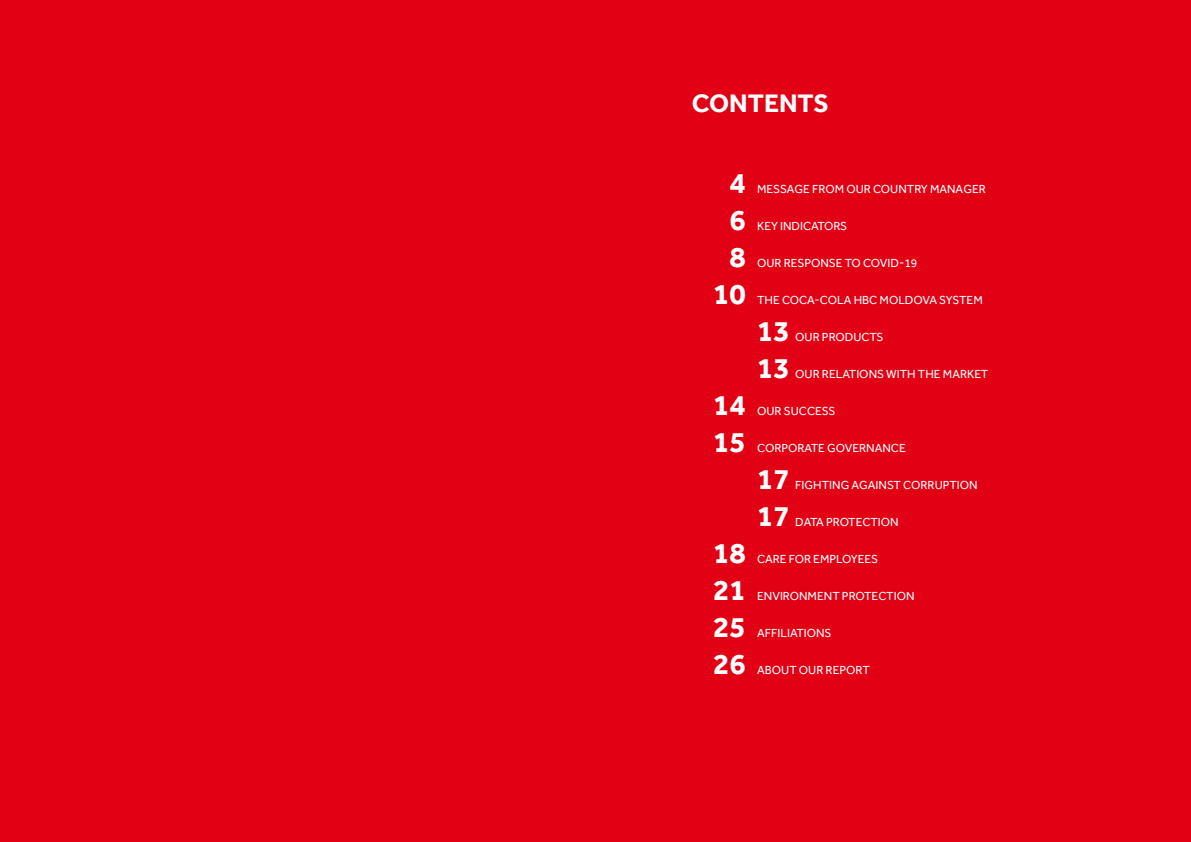
<style>
.page{position:relative;width:1191px;height:842px;background:#e20015}
.page>*{position:absolute;margin:0;border:0;box-sizing:border-box;transform-origin:0 0}
._1{font:700 30px "Effra Corp";color:#fff}
.Title-01{font:700 26px "Effra Corp";color:#fff}
._1-2{font:12px "Effra Corp";color:#fff}
</style>
<div class="page">
<p class="Title-01" style="left:692px;top:88px;width:138px">CONTENTS</p>
<p class="_1" style="left:729px;top:165px;width:18px">4</p>
<p class="_1-2" style="left:757px;top:182px;width:230px">MESSAGE FROM OUR COUNTRY MANAGER</p>
<p class="_1" style="left:729px;top:202px;width:18px">6</p>
<p class="_1-2" style="left:757px;top:219px;width:92px">KEY INDICATORS</p>
<p class="_1" style="left:729px;top:239px;width:18px">8</p>
<p class="_1-2" style="left:757px;top:256px;width:162px">OUR RESPONSE TO COVID-19</p>
<p class="_1" style="left:713px;top:276px;width:34px">10</p>
<p class="_1-2" style="left:757px;top:293px;width:227px">THE COCA‑COLA HBC MOLDOVA SYSTEM</p>
<p class="_1" style="left:757px;top:313px;width:34px">13</p>
<p class="_1-2" style="left:795px;top:330px;width:90px">OUR PRODUCTS</p>
<p class="_1" style="left:757px;top:350px;width:34px">13</p>
<p class="_1-2" style="left:795px;top:367px;width:194px">OUR RELATIONS WITH THE MARKET</p>
<p class="_1" style="left:713px;top:387px;width:34px">14</p>
<p class="_1-2" style="left:757px;top:404px;width:80px">OUR SUCCESS</p>
<p class="_1" style="left:713px;top:424px;width:34px">15</p>
<p class="_1-2" style="left:757px;top:441px;width:150px">CORPORATE GOVERNANCE</p>
<p class="_1" style="left:757px;top:461px;width:34px">17</p>
<p class="_1-2" style="left:795px;top:478px;width:184px">FIGHTING AGAINST CORRUPTION</p>
<p class="_1" style="left:757px;top:498px;width:34px">17</p>
<p class="_1-2" style="left:795px;top:515px;width:105px">DATA PROTECTION</p>
<p class="_1" style="left:713px;top:535px;width:34px">18</p>
<p class="_1-2" style="left:757px;top:552px;width:123px">CARE FOR EMPLOYEES</p>
<p class="_1" style="left:713px;top:572px;width:34px">21</p>
<p class="_1-2" style="left:757px;top:589px;width:159px">ENVIRONMENT PROTECTION</p>
<p class="_1" style="left:713px;top:609px;width:34px">25</p>
<p class="_1-2" style="left:757px;top:626px;width:76px">AFFILIATIONS</p>
<p class="_1" style="left:713px;top:646px;width:34px">26</p>
<p class="_1-2" style="left:757px;top:663px;width:114px">ABOUT OUR REPORT</p>
</div>
